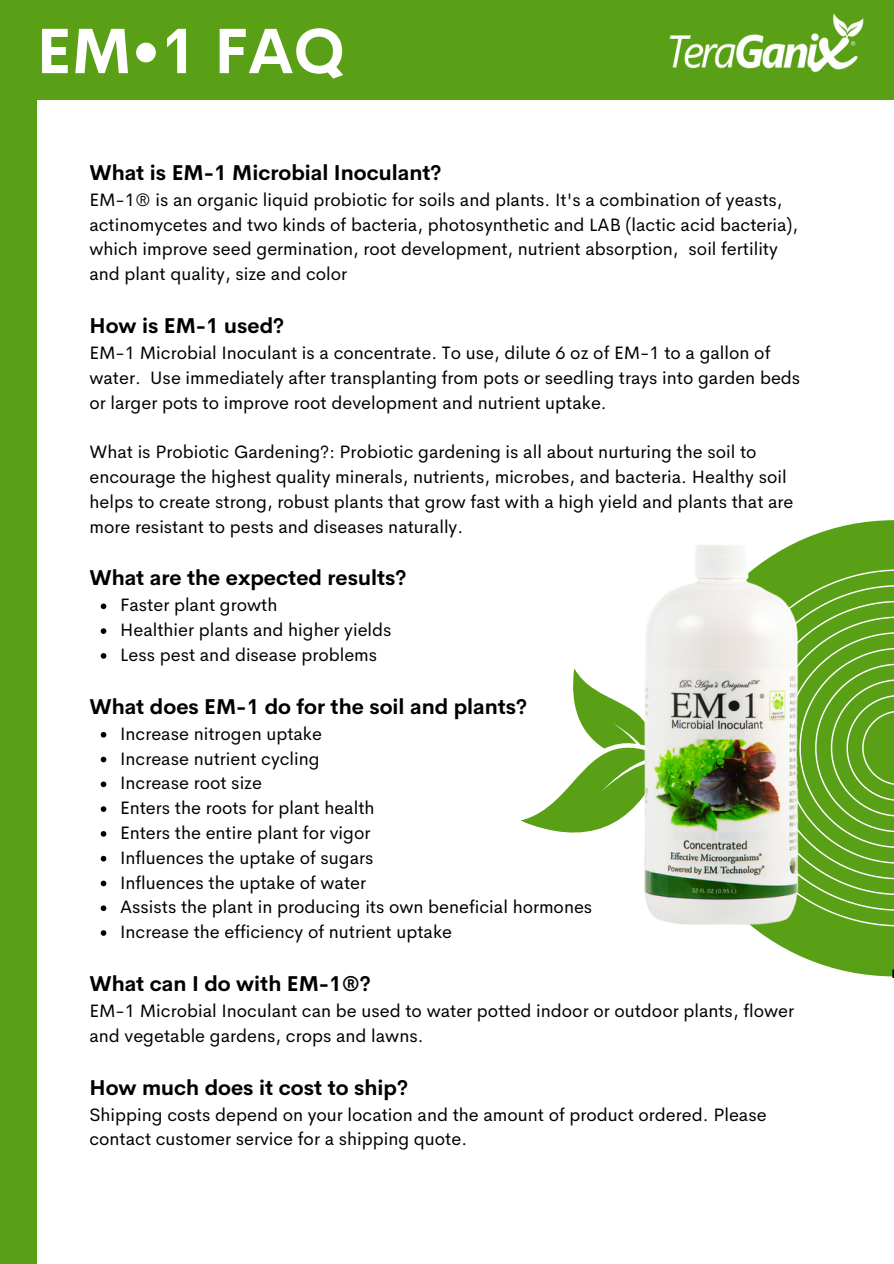
<style>
.page{position:relative;width:894px;height:1264px;background:#fff}
.page>*{position:absolute;margin:0;border:0;box-sizing:border-box;transform-origin:0 0}
.t1{font:700 62.7px "Cerebri Sans";color:#fff}
.t2{font:700 21px "Cerebri Sans";color:#000}
.t3{font:18px/24.8px "Cerebri Sans";color:#000}
</style>
<div class="page">
<svg style="left:101px;top:603px;width:5px;height:6px"></svg>
<svg style="left:101px;top:628px;width:5px;height:6px"></svg>
<svg style="left:101px;top:653px;width:5px;height:5px"></svg>
<svg style="left:101px;top:732px;width:5px;height:5px"></svg>
<svg style="left:101px;top:756px;width:5px;height:6px"></svg>
<svg style="left:101px;top:781px;width:5px;height:6px"></svg>
<svg style="left:101px;top:806px;width:5px;height:6px"></svg>
<svg style="left:101px;top:831px;width:5px;height:5px"></svg>
<svg style="left:101px;top:855px;width:5px;height:6px"></svg>
<svg style="left:101px;top:880px;width:5px;height:6px"></svg>
<svg style="left:101px;top:905px;width:5px;height:6px"></svg>
<svg style="left:101px;top:930px;width:5px;height:5px"></svg>
<svg style="left:520px;top:669px;width:116px;height:164px"></svg>
<svg style="left:751px;top:520px;width:142px;height:456px;fill:#59a016"></svg>
<svg style="left:804px;top:569px;width:89px;height:357px;background:#68a82c"></svg>
<img style="left:636px;top:539px;width:168px;height:387px">
<div style="left:0;top:0;width:36px;height:1263px;background:#59a016"></div>
<div style="left:0;top:0;width:893px;height:99px;background:#59a016"></div>
<img style="left:669px;top:13px;width:195px;height:60px">
<p class="t1" style="left:36px;top:10px;width:310px">EM•1 FAQ</p>
<p class="t2" style="left:89px;top:159px;width:353px">What is EM-1 Microbial Inoculant?</p>
<p class="t3" style="left:89px;top:187px;width:710px">EM-1® is an organic liquid probiotic for soils and plants. It's a combination of yeasts, actinomycetes and two kinds of bacteria, photosynthetic and LAB (lactic acid bacteria), which improve seed germination, root development, nutrient absorption, soil fertility and plant quality, size and color</p>
<p class="t2" style="left:89px;top:312px;width:196px">How is EM-1 used?</p>
<p class="t3" style="left:89px;top:340px;width:712px">EM-1 Microbial Inoculant is a concentrate. To use, dilute 6 oz of EM-1 to a gallon of water. Use immediately after transplanting from pots or seedling trays into garden beds or larger pots to improve root development and nutrient uptake.</p>
<p class="t3" style="left:89px;top:439px;width:705px">What is Probiotic Gardening?: Probiotic gardening is all about nurturing the soil to encourage the highest quality minerals, nutrients, microbes, and bacteria. Healthy soil helps to create strong, robust plants that grow fast with a high yield and plants that are more resistant to pests and diseases naturally.</p>
<p class="t2" style="left:89px;top:564px;width:318px">What are the expected results?</p>
<p class="t3" style="left:120px;top:592px;width:159px">Faster plant growth</p>
<p class="t3" style="left:120px;top:617px;width:273px">Healthier plants and higher yields</p>
<p class="t3" style="left:120px;top:642px;width:258px">Less pest and disease problems</p>
<p class="t2" style="left:89px;top:693px;width:439px">What does EM-1 do for the soil and plants?</p>
<p class="t3" style="left:120px;top:721px;width:203px">Increase nitrogen uptake</p>
<p class="t3" style="left:120px;top:746px;width:201px">Increase nutrient cycling</p>
<p class="t3" style="left:120px;top:770px;width:143px">Increase root size</p>
<p class="t3" style="left:120px;top:795px;width:256px">Enters the roots for plant health</p>
<p class="t3" style="left:120px;top:820px;width:252px">Enters the entire plant for vigor</p>
<p class="t3" style="left:120px;top:845px;width:255px">Influences the uptake of sugars</p>
<p class="t3" style="left:120px;top:869px;width:247px">Influences the uptake of water</p>
<p class="t3" style="left:120px;top:894px;width:473px">Assists the plant in producing its own beneficial hormones</p>
<p class="t3" style="left:120px;top:919px;width:333px">Increase the efficiency of nutrient uptake</p>
<p class="t2" style="left:89px;top:970px;width:283px">What can I do with EM-1®?</p>
<p class="t3" style="left:89px;top:998px;width:706px">EM-1 Microbial Inoculant can be used to water potted indoor or outdoor plants, flower and vegetable gardens, crops and lawns.</p>
<p class="t2" style="left:89px;top:1073px;width:320px">How much does it cost to ship?</p>
<p class="t3" style="left:89px;top:1101px;width:678px">Shipping costs depend on your location and the amount of product ordered. Please contact customer service for a shipping quote.</p>
</div>
